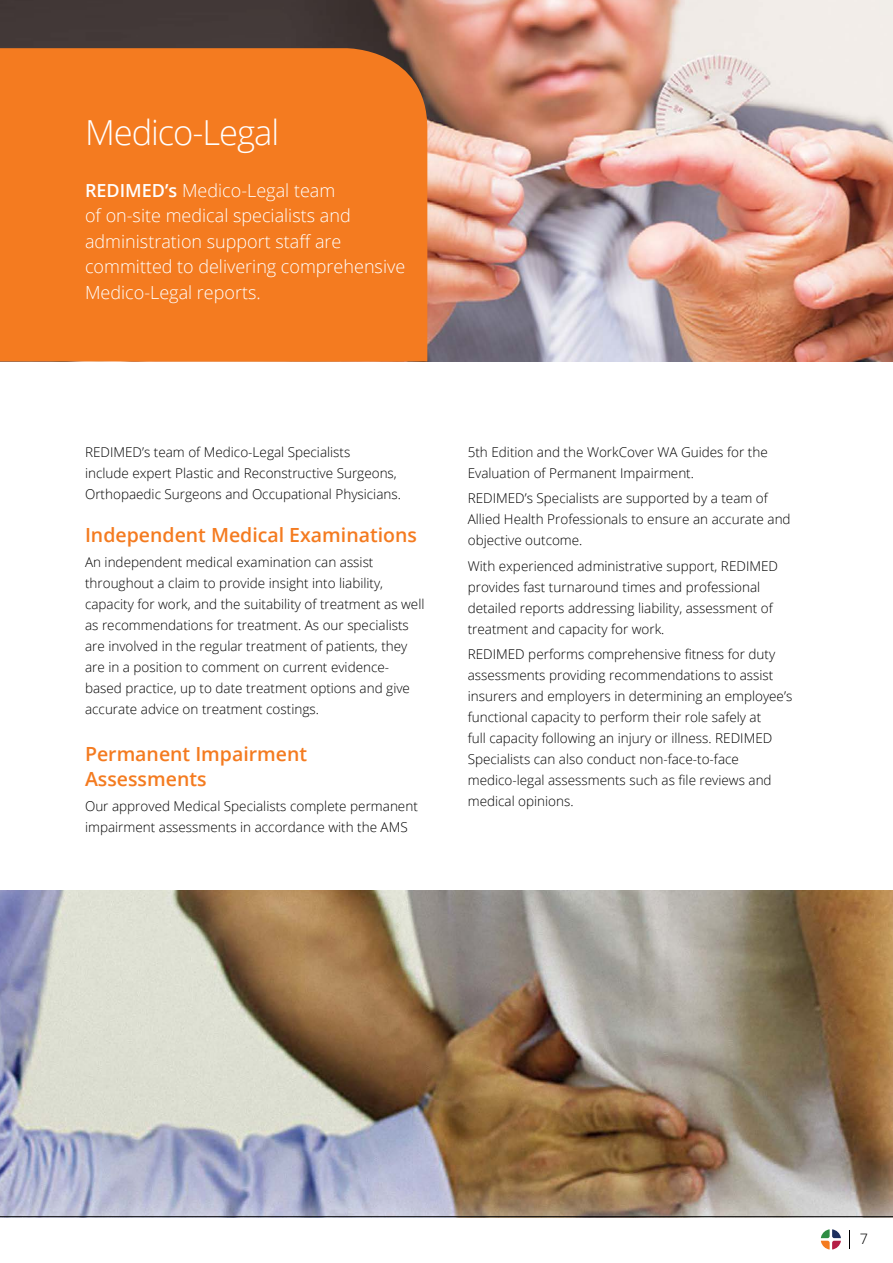
<style>
.page{position:relative;width:893px;height:1263px;background:#fff}
.page>*{position:absolute;margin:0;border:0;box-sizing:border-box;transform-origin:0 0}
.t1{font:300 34.5px "Open Sans";letter-spacing:-.03em;color:#fff}
.t2{font:600 19.5px/25.5px "Open Sans";color:#f47b20}
.t3{font:300 18px/25.5px "Open Sans";color:#fff}
.t4{font:300 14.4px "Open Sans";color:#000}
.t5{font:300 13.5px/21px "Open Sans";color:#000}
.s1{font-weight:600}
</style>
<div class="page">
<svg style="left:821px;top:1229px;width:20px;height:20px"></svg>
<img style="left:283px;top:0;width:610px;height:361px">
<div style="left:0;top:0;width:283px;height:48px;background:#423837"></div>
<div style="left:0;top:48px;width:427px;height:313px;background:#f47b20"></div>
<img style="left:0;top:890px;width:893px;height:326px">
<hr style="left:0;top:1216px;width:893px;height:1px;background:#000">
<h1 class="t1" style="left:85px;top:109px;width:196px">Medico-Legal</h1>
<h3 class="t3" style="left:85px;top:177px;width:322px"><span class="s1">REDIMED’s</span> Medico-Legal team<br>of on-site medical specialists and administration support staff are committed to delivering comprehensive<br>Medico-Legal reports.</h3>
<p class="t5" style="left:85px;top:441px;width:317px">REDIMED’s team of Medico-Legal Specialists<br>include expert Plastic and Reconstructive Surgeons,<br>Orthopaedic Surgeons and Occupational Physicians.</p>
<h2 class="t2" style="left:85px;top:521px;width:333px">Independent Medical Examinations</h2>
<p class="t5" style="left:85px;top:551px;width:341px">An independent medical examination can assist throughout a claim to provide insight into liability, capacity for work, and the suitability of treatment as well as recommendations for treatment. As our specialists are involved in the regular treatment of patients, they are in a position to comment on current evidence&shy;based practice, up to date treatment options and give accurate advice on treatment costings.</p>
<h2 class="t2" style="left:85px;top:740px;width:224px">Permanent Impairment<br>Assessments</h2>
<p class="t5" style="left:85px;top:796px;width:334px">Our approved Medical Specialists complete permanent impairment assessments in accordance with the AMS</p>
<p class="t5" style="left:468px;top:441px;width:301px">5th Edition and the WorkCover WA Guides for the<br>Evaluation of Permanent Impairment.</p>
<p class="t5" style="left:468px;top:488px;width:324px">REDIMED’s Specialists are supported by a team of<br>Allied Health Professionals to ensure an accurate and objective outcome.</p>
<p class="t5" style="left:468px;top:555px;width:312px">With experienced administrative support, REDIMED provides fast turnaround times and professional detailed reports addressing liability, assessment of treatment and capacity for work.</p>
<p class="t5" style="left:468px;top:643px;width:326px">REDIMED performs comprehensive fitness for duty assessments providing recommendations to assist insurers and employers in determining an employee’s functional capacity to perform their role safely at<br>full capacity following an injury or illness. REDIMED Specialists can also conduct non-face-to-face medico-legal assessments such as file reviews and medical opinions.</p>
<p class="t4" style="left:860px;top:1229px;width:10px">7</p>
</div>
